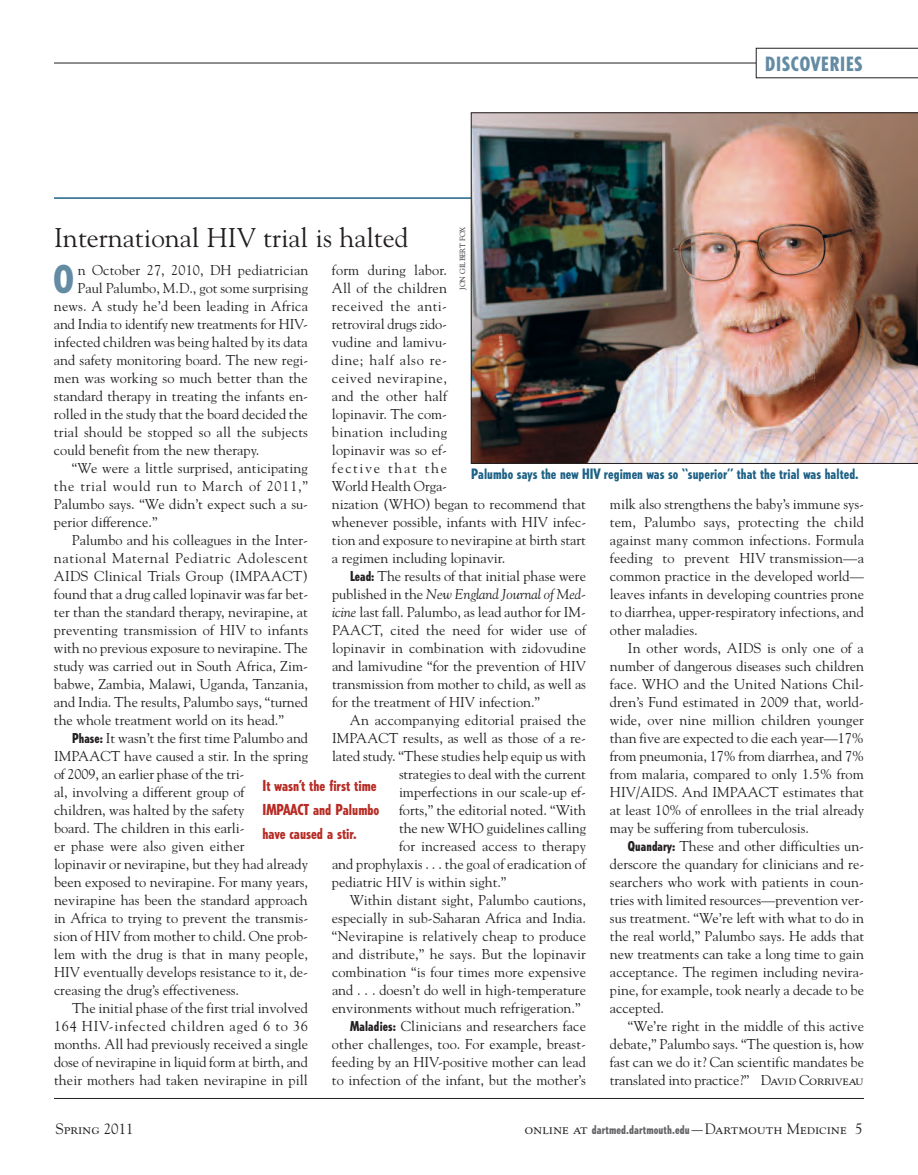
<style>
.page{position:relative;width:918px;height:1175px;background:#fff}
.page>*{position:absolute;margin:0;border:0;box-sizing:border-box;transform-origin:0 0}
.t1{font:800 condensed 37.95px "Tempo";color:#648ba4}
.t2{font:27px "Goudy";color:#231f20}
.t3{font:800 condensed 19.5px "Tempo";letter-spacing:.05em;color:#648ba4}
.t4{font:15px "Goudy SC";color:#231f20}
.t5{font:800 condensed 15px/24px "Tempo";color:#b72c25}
.t6{font:14.25px/18px "Goudy";color:#231f20;text-align:justify}
.t7{font:800 condensed 14.25px "Tempo";letter-spacing:.005em;color:#1e6286}
.t8{font:14.25px "Goudy";letter-spacing:.05em;color:#231f20}
.t9{font:14.25px "Goudy";letter-spacing:.04em;color:#231f20}
.t10{font:7.5px "Goudy";color:#231f20}
.s1{font-family:"Tempo";font-weight:800;font-stretch:condensed;font-size:13.5px}
.s2{font-style:italic}
.s3{font-family:"Goudy SC"}
.s4{font-family:"Goudy"}
.s5{font-family:"Tempo";font-weight:800;font-stretch:condensed;font-size:12px;color:#636366}
</style>
<div class="page">
<hr style="left:54px;top:1098px;width:810px;height:1px;background:#231f20">
<hr style="left:54px;top:197px;width:810px;height:2px;background:#1e6286">
<hr style="left:54px;top:63px;width:702px;height:1px;background:#231f20">
<svg style="left:756px;top:48px;width:162px;height:30px"></svg>
<img style="left:471px;top:113px;width:447px;height:351px">
<h3 class="t3" style="left:765px;top:56px;width:99px">DISCOVERIES</h3>
<h2 class="t2" style="left:54px;top:222px;width:356px">International HIV trial is halted</h2>
<p class="t10" style="left:458px;top:290px;width:65px;rotate:-90deg">JON GILBERT FOX</p>
<p class="t6" style="left:332px;top:261px;width:256px;text-align:left">form during labor.<br>All of the children<br>received the anti-<br>retroviral drugs zido -<br>vudine and lamivu-<br>dine; half also re-<br>ceived nevirapine,<br>and the other half<br>lopinavir. The com-<br>bination including<br>lopinavir was so ef-<br>fective that the<br>World Health Orga-<br>nization (WHO) began to recommend that whenever possible, infants with HIV infec&shy;tion and exposure to nevirapine at birth start a regimen including lopinavir.</p>
<p class="t6" style="left:332px;top:567px;width:256px;text-indent:18px"><span class="s1">Lead:</span> The results of that initial phase were published in the <span class="s2">New England Journal of Med&shy;icine</span> last fall. Palumbo, as lead author for IM-PAACT, cited the need for wider use of lopinavir in combination with zidovudine and lamivudine “for the prevention of HIV transmission from mother to child, as well as for the treatment of HIV infection.”</p>
<p class="t6" style="left:350px;top:711px;width:238px">An accompanying editorial praised the</p>
<p class="t6" style="left:332px;top:729px;width:256px">IMPAACT results, as well as those of a re-</p>
<p class="t6" style="left:332px;top:747px;width:256px">lated study. “These studies help equip us with</p>
<p class="t6" style="left:399px;top:765px;width:189px">strategies to deal with the current</p>
<p class="t6" style="left:399px;top:783px;width:189px">imperfections in our scale-up ef-</p>
<p class="t6" style="left:399px;top:801px;width:189px">forts,” the editorial noted. “With</p>
<p class="t6" style="left:399px;top:819px;width:189px">the new WHO guidelines calling</p>
<p class="t6" style="left:399px;top:837px;width:189px">for increased access to therapy</p>
<p class="t6" style="left:332px;top:855px;width:256px">and prophylaxis . . . the goal of eradication of</p>
<p class="t6" style="left:332px;top:873px;width:176px">pediatric HIV is within sight.”</p>
<p class="t6" style="left:350px;top:891px;width:237px">Within distant sight, Palumbo cautions,</p>
<p class="t6" style="left:332px;top:909px;width:256px">especially in sub-Saharan Africa and India.</p>
<p class="t6" style="left:332px;top:927px;width:256px">“Nevirapine is relatively cheap to produce</p>
<p class="t6" style="left:332px;top:945px;width:256px">and distribute,” he says. But the lopinavir</p>
<p class="t6" style="left:332px;top:963px;width:256px">combination “is four times more expensive</p>
<p class="t6" style="left:332px;top:981px;width:256px">and . . . doesn’t do well in high-temperature</p>
<p class="t6" style="left:332px;top:999px;width:250px">environments without much refrigeration.”</p>
<p class="t6" style="left:350px;top:1017px;width:238px"><span class="s1">Maladies:</span> Clinicians and researchers face</p>
<p class="t6" style="left:332px;top:1035px;width:256px">other challenges, too. For example, breast-</p>
<p class="t6" style="left:332px;top:1053px;width:256px">feeding by an HIV-positive mother can lead</p>
<p class="t6" style="left:332px;top:1071px;width:255px">to infection of the infant, but the mother’s</p>
<h1 class="t1" style="left:53px;top:264px;width:22px">O</h1>
<p class="t6" style="left:78px;top:261px;width:232px">n October 27, 2010, DH pediatrician</p>
<p class="t6" style="left:77px;top:279px;width:232px">Paul Palumbo, M.D., got some surprising</p>
<p class="t6" style="left:54px;top:297px;width:256px">news. A study he’d been leading in Africa</p>
<p class="t6" style="left:54px;top:315px;width:255px">and India to identify new treatments for HIV-</p>
<p class="t6" style="left:54px;top:333px;width:255px">infected children was being halted by its data</p>
<p class="t6" style="left:54px;top:351px;width:256px">and safety monitoring board. The new regi-</p>
<p class="t6" style="left:54px;top:369px;width:255px">men was working so much better than the</p>
<p class="t6" style="left:54px;top:387px;width:256px">standard therapy in treating the infants en-</p>
<p class="t6" style="left:54px;top:405px;width:255px">rolled in the study that the board decided the</p>
<p class="t6" style="left:54px;top:423px;width:256px">trial should be stopped so all the subjects</p>
<p class="t6" style="left:54px;top:441px;width:207px">could benefit from the new therapy.</p>
<p class="t6" style="left:72px;top:459px;width:237px">“We were a little surprised, anticipating</p>
<p class="t8" style="left:54px;top:477px;width:256px">the trial would run to March of 2011,”</p>
<p class="t6" style="left:54px;top:495px;width:256px">Palumbo says. “We didn’t expect such a su-</p>
<p class="t6" style="left:54px;top:513px;width:105px">perior difference.”</p>
<p class="t6" style="left:72px;top:531px;width:238px">Palumbo and his colleagues in the Inter-</p>
<p class="t9" style="left:54px;top:549px;width:255px">national Maternal Pediatric Adolescent</p>
<p class="t6" style="left:54px;top:567px;width:256px">AIDS Clinical Trials Group (IMPAACT)</p>
<p class="t6" style="left:54px;top:585px;width:256px">found that a drug called lopinavir was far bet-</p>
<p class="t6" style="left:54px;top:603px;width:256px">ter than the standard therapy, nevirapine, at</p>
<p class="t6" style="left:54px;top:621px;width:256px">preventing transmission of HIV to infants</p>
<p class="t6" style="left:54px;top:639px;width:255px">with no previous exposure to nevirapine. The</p>
<p class="t6" style="left:54px;top:657px;width:256px">study was carried out in South Africa, Zim-</p>
<p class="t6" style="left:54px;top:675px;width:256px">babwe, Zambia, Malawi, Uganda, Tanzania,</p>
<p class="t6" style="left:54px;top:693px;width:256px">and India. The results, Palumbo says, “turned</p>
<p class="t6" style="left:54px;top:711px;width:231px">the whole treatment world on its head.”</p>
<p class="t6" style="left:72px;top:729px;width:238px"><span class="s1">Phase:</span> It wasn’t the first time Palumbo and</p>
<p class="t6" style="left:54px;top:747px;width:256px">IMPAACT have caused a stir. In the spring</p>
<p class="t6" style="left:54px;top:765px;width:192px">of 2009, an earlier phase of the tri-</p>
<p class="t6" style="left:54px;top:783px;width:192px">al, involving a different group of</p>
<p class="t6" style="left:54px;top:801px;width:192px">children, was halted by the safety</p>
<p class="t6" style="left:54px;top:819px;width:192px">board. The children in this earli-</p>
<p class="t6" style="left:54px;top:837px;width:192px">er phase were also given either</p>
<p class="t6" style="left:54px;top:855px;width:256px">lopinavir or nevirapine, but they had already</p>
<p class="t6" style="left:54px;top:873px;width:256px">been exposed to nevirapine. For many years,</p>
<p class="t6" style="left:54px;top:891px;width:255px">nevirapine has been the standard approach</p>
<p class="t6" style="left:54px;top:909px;width:256px">in Africa to trying to prevent the transmis-</p>
<p class="t6" style="left:54px;top:927px;width:256px">sion of HIV from mother to child. One prob-</p>
<p class="t6" style="left:54px;top:945px;width:256px">lem with the drug is that in many people,</p>
<p class="t6" style="left:54px;top:963px;width:256px">HIV eventually develops resistance to it, de-</p>
<p class="t6" style="left:54px;top:981px;width:187px">creasing the drug’s effectiveness.</p>
<p class="t6" style="left:72px;top:999px;width:238px">The initial phase of the first trial involved</p>
<p class="t8" style="left:54px;top:1017px;width:256px">164 HIV-infected children aged 6 to 36</p>
<p class="t6" style="left:54px;top:1035px;width:256px">months. All had previously received a single</p>
<p class="t6" style="left:54px;top:1053px;width:255px">dose of nevirapine in liquid form at birth, and</p>
<p class="t6" style="left:54px;top:1071px;width:255px">their mothers had taken nevirapine in pill</p>
<p class="t7" style="left:471px;top:468px;width:389px">Palumbo says the new HIV regimen was so “superior” that the trial was halted.</p>
<p class="t6" style="left:610px;top:495px;width:256px">milk also strengthens the baby’s immune sys&shy;tem, Palumbo says, protecting the child against many common infections. Formula feeding to prevent HIV transmission—a common practice in the developed world— leaves infants in developing countries prone to diarrhea, upper-respiratory infections, and other maladies.</p>
<p class="t6" style="left:610px;top:639px;width:256px;text-indent:18px">In other words, AIDS is only one of a number of dangerous diseases such children face. WHO and the United Nations Chil&shy;dren’s Fund estimated in 2009 that, world&shy;wide, over nine million children younger than five are expected to die each year—17% from pneumonia, 17% from diarrhea, and 7% from malaria, compared to only 1.5% from HIV/AIDS. And IMPAACT estimates that at least 10% of enrollees in the trial already may be suffering from tuberculosis.</p>
<p class="t6" style="left:610px;top:837px;width:256px;text-indent:18px"><span class="s1">Quandary:</span> These and other difficulties un&shy;derscore the quandary for clinicians and re&shy;searchers who work with patients in coun&shy;tries with limited resources—prevention ver&shy;sus treatment. “We’re left with what to do in the real world,” Palumbo says. He adds that new treatments can take a long time to gain acceptance. The regimen including nevira - pine, for example, took nearly a decade to be accepted.</p>
<p class="t6" style="left:610px;top:1017px;width:256px;text-indent:18px">“We’re right in the middle of this active debate,” Palumbo says. “The question is, how fast can we do it? Can scientific mandates be translated into practice?” <span class="s3">David Corriveau</span></p>
<p class="t5" style="left:262px;top:775px;width:118px">It wasn’t the first time<br>IMPAACT and Palumbo have caused a stir.</p>
<p class="t4" style="left:56px;top:1122px;width:80px">Spring <span class="s4">2011</span></p>
<p class="t4" style="left:525px;top:1122px;width:339px">online at <span class="s5">dartmed.dartmouth.edu</span>—Dartmouth Medicine <span class="s4">5</span></p>
</div>
